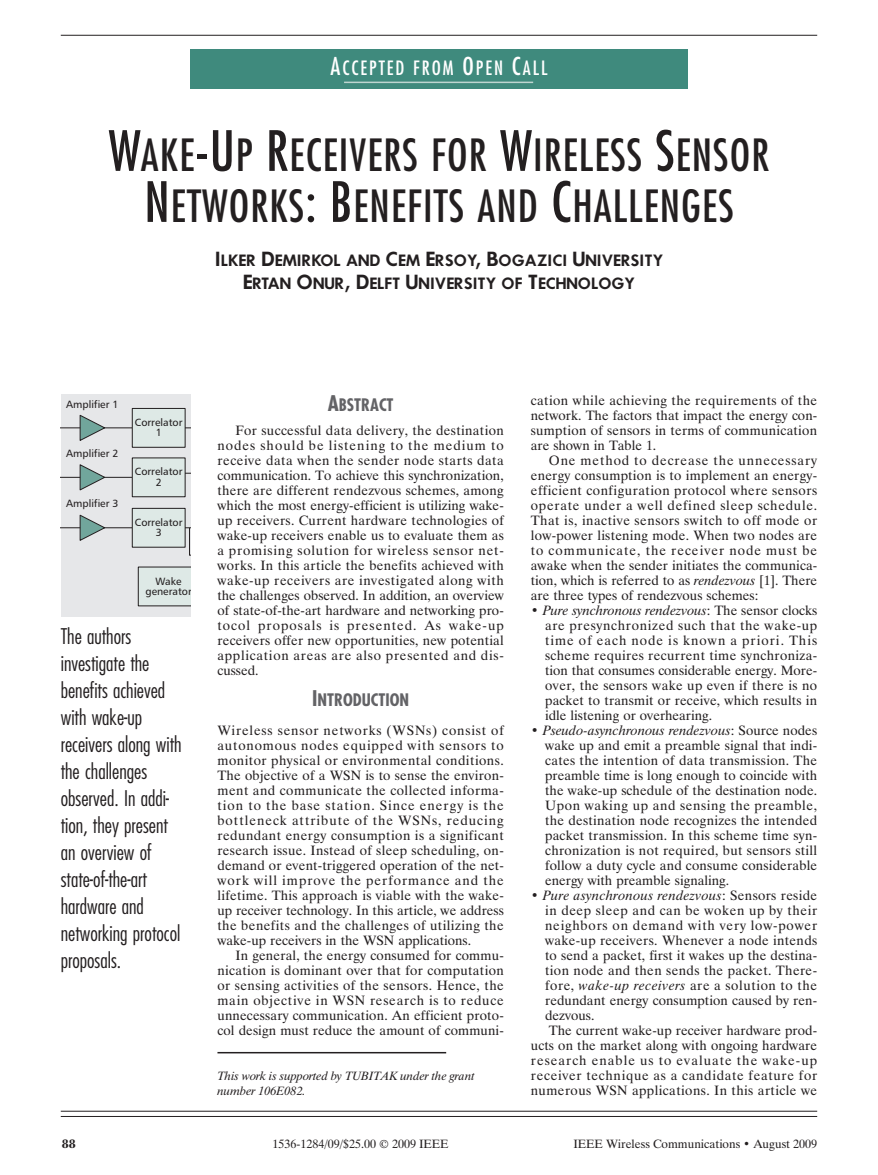
<style>
.page{position:relative;width:878px;height:1175px;background:#fff}
.page>*{position:absolute;margin:0;border:0;box-sizing:border-box;transform-origin:0 0}
.t1{font:condensed 43.2px/51px "Futura";letter-spacing:.025em;color:#231f20;text-align:center}
.t2{font:300 condensed 21px/27px "Futura";color:#231f20}
.t3{font:condensed 19.2px "Futura";letter-spacing:.105em;color:#fff}
.t4{font:700 condensed 16.8px "Futura";color:#636366}
.t5{font:600 14.4px/23.1px "Futura";color:#231f20;text-align:center}
.t6{font:13.5px/15px "Dutch 801 BT";letter-spacing:.015em;color:#231f20;text-align:justify}
.t7{font:italic 13.5px "Dutch 801 BT";letter-spacing:.025em;color:#231f20}
.t8{font:13.5px "Dutch 801 BT";letter-spacing:.05em;color:#231f20}
.t9{font:13.5px "Dutch 801 BT";letter-spacing:.04em;color:#231f20}
.t10{font:13.5px "Dutch 801 BT";letter-spacing:.075em;color:#231f20}
.t11{font:13.5px "Dutch 801 BT";letter-spacing:.055em;color:#231f20}
.t12{font:13.5px "Dutch 801 BT";letter-spacing:.045em;color:#231f20}
.t13{font:12px "Dutch 801 BT";color:#231f20}
.t14{font:italic 12px/15px "Dutch 801 BT";color:#231f20}
.t15{font:700 12px "Christiana";color:#231f20}
.t16{font:10.5px/10.5px "Humanist 777 BT Roman B";color:#231f20;text-align:center}
.s1{font-size:24px}
.s2{font-size:54px}
.s3{font-size:18px}
.s4{font-size:21px}
.s5{font-style:italic}
.s6{font-style:normal}
</style>
<div class="page">
<hr style="left:61px;top:1116px;width:756px;height:1px;background:#231f20">
<hr style="left:61px;top:1110px;width:756px;height:1px;background:#231f20">
<hr style="left:61px;top:35px;width:756px;height:1px;background:#231f20">
<div style="left:61px;top:394px;width:129px;height:222px;background:#e6e7e9"></div>
<div style="left:132px;top:408px;width:53px;height:39px;background:#dee9e6"></div>
<div style="left:132px;top:408px;width:53px;height:39px;border:1px solid #231f20"></div>
<svg style="left:138px;top:566px;width:52px;height:40px"></svg>
<svg style="left:61px;top:414px;width:129px;height:142px"></svg>
<div style="left:190px;top:49px;width:497px;height:40px;background:#3f8a7d"></div>
<hr style="left:344px;top:82px;width:189px;height:1px;background:#bed5d0">
<hr style="left:217px;top:1052px;width:229px;height:1px;background:#231f20">
<h3 class="t3" style="left:330px;top:59px;width:218px"><span class="s1">A</span>CCEPTED FROM <span class="s1">O</span>PEN <span class="s1">C</span>ALL</h3>
<h1 class="t1" style="left:109px;top:133px;width:662px"><span class="s2">W</span>AKE<span class="s2">-U</span>P <span class="s2">R</span>ECEIVERS FOR <span class="s2">W</span>IRELESS <span class="s2">S</span>ENSOR<br><span class="s2">N</span>ETWORKS<span class="s2">: B</span>ENEFITS AND <span class="s2">C</span>HALLENGES</h1>
<p class="t5" style="left:215px;top:249px;width:450px"><span class="s3">I</span>LKER <span class="s3">D</span>EMIRKOL AND <span class="s3">C</span>EM <span class="s3">E</span>RSOY<span class="s3">, B</span>OGAZICI <span class="s3">U</span>NIVERSITY<br><span class="s3">E</span>RTAN <span class="s3">O</span>NUR<span class="s3">, D</span>ELFT <span class="s3">U</span>NIVERSITY OF <span class="s3">T</span>ECHNOLOGY</p>
<p class="t16" style="left:66px;top:399px;width:54px">Amplifier 1</p>
<p class="t16" style="left:66px;top:449px;width:54px">Amplifier 2</p>
<p class="t16" style="left:66px;top:499px;width:54px">Amplifier 3</p>
<p class="t16" style="left:135px;top:418px;width:49px">Correlator<br>1</p>
<p class="t16" style="left:135px;top:467px;width:49px">Correlator<br>2</p>
<p class="t16" style="left:135px;top:518px;width:49px">Correlator<br>3</p>
<p class="t16" style="left:145px;top:576px;width:48px">Wake generator</p>
<h2 class="t2" style="left:61px;top:624px;width:122px">The authors investigate the benefits achieved with wake-up receivers along with the challenges observed. In addi&shy;tion, they present an overview of state-of-the-art hardware and networking protocol proposals.</h2>
<p class="t4" style="left:328px;top:397px;width:67px"><span class="s4">A</span>BSTRACT</p>
<p class="t6" style="left:217px;top:424px;width:288px;text-indent:18px">For successful data delivery, the destination nodes should be listening to the medium to receive data when the sender node starts data communication. To achieve this synchronization, there are different rendezvous schemes, among which the most energy-efficient is utilizing wake&shy;up receivers. Current hardware technologies of wake-up receivers enable us to evaluate them as a promising solution for wireless sensor net&shy;works. In this article the benefits achieved with wake-up receivers are investigated along with the challenges observed. In addition, an overview of state-of-the-art hardware and networking pro&shy;tocol proposals is presented. As wake-up receivers offer new opportunities, new potential application areas are also presented and dis&shy;cussed.</p>
<p class="t4" style="left:312px;top:693px;width:98px"><span class="s4">I</span>NTRODUCTION</p>
<p class="t6" style="left:217px;top:724px;width:288px">Wireless sensor networks (WSNs) consist of autonomous nodes equipped with sensors to monitor physical or environmental conditions.<br>The objective of a WSN is to sense the environ&shy;ment and communicate the collected informa&shy;tion to the base station. Since energy is the bottleneck attribute of the WSNs, reducing redundant energy consumption is a significant research issue. Instead of sleep scheduling, on&shy;demand or event-triggered operation of the net&shy;work will improve the performance and the lifetime. This approach is viable with the wake&shy;up receiver technology. In this article, we address the benefits and the challenges of utilizing the wake-up receivers in the WSN applications.</p>
<p class="t6" style="left:217px;top:949px;width:288px;text-indent:18px">In general, the energy consumed for commu&shy;nication is dominant over that for computation or sensing activities of the sensors. Hence, the main objective in WSN research is to reduce unnecessary communication. An efficient proto&shy;col design must reduce the amount of communi-</p>
<p class="t14" style="left:217px;top:1070px;width:259px">This work is supported by TUBITAK under the grant number 106E082.</p>
<p class="t6" style="left:531px;top:394px;width:288px">cation while achieving the requirements of the network. The factors that impact the energy con&shy;sumption of sensors in terms of communication are shown in Table 1.</p>
<p class="t6" style="left:531px;top:454px;width:288px;text-indent:18px">One method to decrease the unnecessary energy consumption is to implement an energy&shy;efficient configuration protocol where sensors operate under a well defined sleep schedule.<br>That is, inactive sensors switch to off mode or low-power listening mode. When two nodes are to communicate, the receiver node must be awake when the sender initiates the communica&shy;tion, which is referred to as <span class="s5">rendezvous</span> [1]. There are three types of rendezvous schemes:</p>
<p class="t6" style="left:545px;top:604px;width:273px;text-indent:-14px">• <span class="s5">Pure synchronous rendezvous</span>: The sensor clocks are presynchronized such that the wake-up time of each node is known a priori. This scheme requires recurrent time synchroniza&shy;tion that consumes considerable energy. More&shy;over, the sensors wake up even if there is no packet to transmit or receive, which results in idle listening or overhearing.</p>
<p class="t6" style="left:545px;top:724px;width:273px;text-indent:-14px">• <span class="s5">Pseudo-asynchronous rendezvous</span>: Source nodes wake up and emit a preamble signal that indi&shy;cates the intention of data transmission. The preamble time is long enough to coincide with the wake-up schedule of the destination node.<br>Upon waking up and sensing the preamble, the destination node recognizes the intended packet transmission. In this scheme time syn&shy;chronization is not required, but sensors still follow a duty cycle and consume considerable energy with preamble signaling.</p>
<p class="t7" style="left:531px;top:890px;width:288px"><span class="s6">•</span> Pure asynchronous rendezvous<span class="s6">: Sensors reside</span></p>
<p class="t12" style="left:545px;top:905px;width:273px">in deep sleep and can be woken up by their</p>
<p class="t11" style="left:545px;top:920px;width:273px">neighbors on demand with very low-power</p>
<p class="t6" style="left:545px;top:934px;width:273px">wake-up receivers. Whenever a node intends</p>
<p class="t6" style="left:545px;top:949px;width:273px">to send a packet, first it wakes up the destina-</p>
<p class="t6" style="left:545px;top:964px;width:273px">tion node and then sends the packet. There-</p>
<p class="t9" style="left:545px;top:980px;width:273px">fore, <span class="s5">wake-up receivers</span> are a solution to the</p>
<p class="t6" style="left:545px;top:994px;width:273px">redundant energy consumption caused by ren-</p>
<p class="t6" style="left:545px;top:1009px;width:51px">dezvous.</p>
<p class="t6" style="left:549px;top:1024px;width:270px">The current wake-up receiver hardware prod-</p>
<p class="t6" style="left:531px;top:1039px;width:288px">ucts on the market along with ongoing hardware</p>
<p class="t10" style="left:531px;top:1055px;width:288px">research enable us to evaluate the wake-up</p>
<p class="t8" style="left:531px;top:1070px;width:288px">receiver technique as a candidate feature for</p>
<p class="t6" style="left:531px;top:1084px;width:288px">numerous WSN applications. In this article we</p>
<p class="t15" style="left:62px;top:1138px;width:15px">88</p>
<p class="t13" style="left:272px;top:1139px;width:177px">1536-1284/09/$25.00 © 2009 IEEE</p>
<p class="t13" style="left:573px;top:1139px;width:245px">IEEE Wireless Communications • August 2009</p>
</div>
